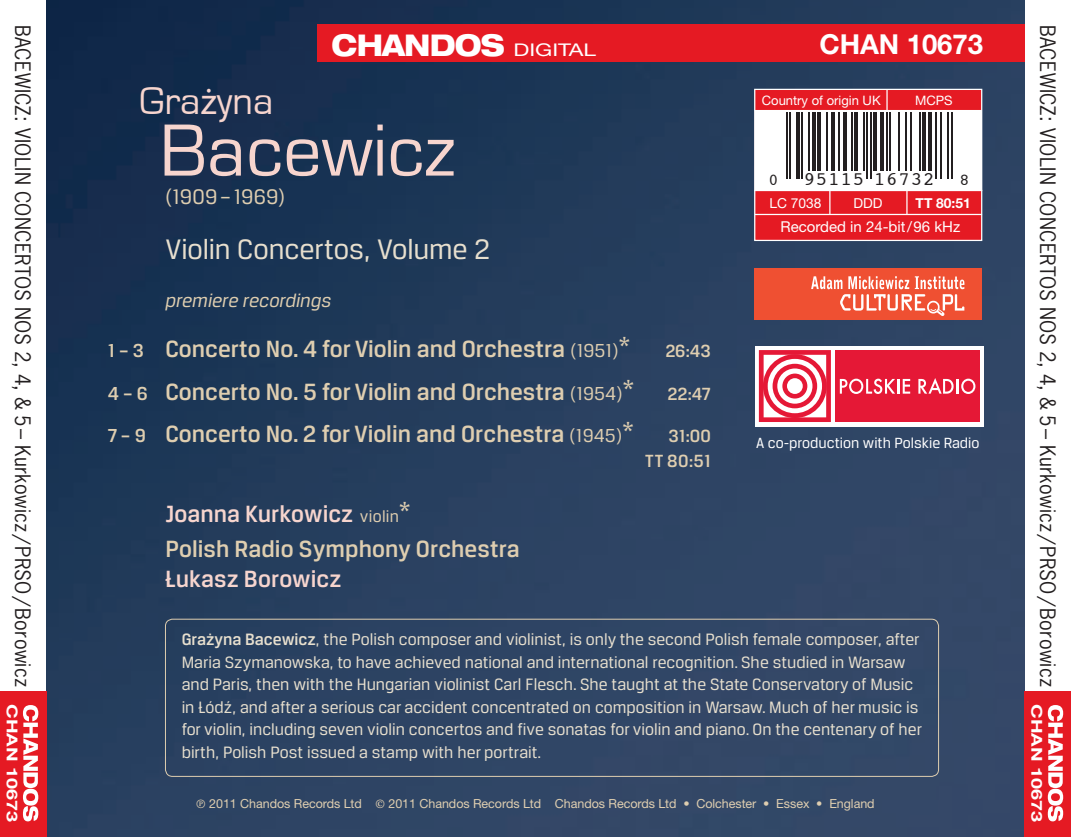
<style>
.page{position:relative;width:1071px;height:837px;background:#fff}
.page>*{position:absolute;margin:0;border:0;box-sizing:border-box;transform-origin:0 0}
.t1{font:76.5px "Eurostile";color:#f7d5ce}
.t2{font:40px "Eurostile";color:#f7d5ce}
.t3{font:30px "Breuer Text";letter-spacing:-.005em;color:#e7dfce}
.t4{font:800 expanded 30px "Helvetica Neue";letter-spacing:-.03em;color:#fff;scale:.89 1}
.t5{font:700 27.5px "Helvetica Neue";letter-spacing:-.005em;color:#fff}
.t6{font:500 25px/35px "Breuer Text";color:#dfceb0}
.t7{font:500 25px "Breuer Text";color:#f7d5ce}
.t8{font:22.5px "Breuer Text";letter-spacing:.01em;color:#dfceb0}
.t9{font:20px "News Gothic Std";letter-spacing:.015em;color:#231f20}
.t10{font:italic 20px "Breuer Text";color:#dfceb0}
.t11{font:19.25px "Courier";letter-spacing:.04em;color:#231f20}
.t12{font:500 18.75px/25px "Breuer Text";color:#dfceb0;text-align:right}
.t13{font:17.5px/22.5px "Breuer Text";color:#e7dfce}
.t14{font:16.5px "Courier";color:#231f20}
.t15{font:15.75px "Breuer Text";color:#fff}
.t16{font:15px "Helvetica Neue";color:#fff}
.t17{font:700 15px "Helvetica Neue";color:#fff;scale:1.31 1}
.t18{font:13.75px "Helvetica Neue";color:#fff}
.t19{font:700 13.75px "Helvetica Neue";color:#fff}
.t20{font:13px "Helvetica Neue";color:#fff}
.t21{font:12.5px "Helvetica Neue";letter-spacing:-.005em;color:#dfceb0}
.s1{font-weight:400;font-stretch:normal;font-size:17.5px}
.s2{font-family:"Myriad Pro";font-size:37.5px}
.s3{font-size:20px}
.s4{font-weight:400;font-size:20px}
.s5{color:#f7d5ce}
.s6{font-weight:400;font-size:17.5px}
.s7{font-weight:500}
</style>
<div class="page">
<img style="left:46px;top:0;width:978px;height:836px">
<div style="left:165px;top:618px;width:773px;height:158px;border:1px solid #dfceb0;border-radius:7px"></div>
<div style="left:0;top:691px;width:46px;height:145px;background:#e51a23"></div>
<div style="left:1024px;top:691px;width:46px;height:145px;background:#e51a23"></div>
<svg style="left:23px;top:705px;width:15px;height:116px"></svg>
<svg style="left:1047px;top:705px;width:15px;height:116px"></svg>
<div style="left:317px;top:25px;width:707px;height:37px;background:#e51a23"></div>
<div style="left:753px;top:89px;width:228px;height:152px;background:#e51a23;border:1px solid #fff"></div>
<hr style="left:754px;top:190px;width:227px;height:1px;background:#fff">
<svg style="left:906px;top:191px;width:1px;height:23px"></svg>
<svg style="left:829px;top:191px;width:1px;height:23px"></svg>
<div style="left:754px;top:111px;width:227px;height:79px;background:#fff"></div>
<svg style="left:787px;top:112px;width:166px;height:67px"></svg>
<hr style="left:785px;top:112px;width:2px;height:67px;background:#231f20">
<hr style="left:789px;top:112px;width:1px;height:67px;background:#231f20">
<hr style="left:796px;top:112px;width:3px;height:67px;background:#231f20">
<hr style="left:801px;top:112px;width:2px;height:67px;background:#231f20">
<hr style="left:808px;top:112px;width:2px;height:58px;background:#231f20">
<svg style="left:811px;top:112px;width:4px;height:58px"></svg>
<hr style="left:817px;top:112px;width:3px;height:58px;background:#231f20">
<hr style="left:825px;top:112px;width:2px;height:58px;background:#231f20">
<hr style="left:831px;top:112px;width:3px;height:58px;background:#231f20">
<hr style="left:838px;top:112px;width:1px;height:58px;background:#231f20">
<hr style="left:843px;top:112px;width:3px;height:58px;background:#231f20">
<hr style="left:850px;top:112px;width:2px;height:58px;background:#231f20">
<svg style="left:853px;top:112px;width:4px;height:58px"></svg>
<hr style="left:862px;top:112px;width:2px;height:58px;background:#231f20">
<hr style="left:866px;top:112px;width:1px;height:67px;background:#231f20">
<hr style="left:869px;top:112px;width:2px;height:67px;background:#231f20">
<hr style="left:873px;top:112px;width:3px;height:58px;background:#231f20">
<hr style="left:880px;top:112px;width:3px;height:58px;background:#231f20">
<hr style="left:885px;top:112px;width:2px;height:58px;background:#231f20">
<hr style="left:889px;top:112px;width:1px;height:58px;background:#231f20">
<hr style="left:897px;top:112px;width:2px;height:58px;background:#231f20">
<hr style="left:904px;top:112px;width:2px;height:58px;background:#231f20">
<hr style="left:910px;top:112px;width:1px;height:58px;background:#231f20">
<hr style="left:918px;top:112px;width:2px;height:58px;background:#231f20">
<hr style="left:922px;top:112px;width:3px;height:58px;background:#231f20">
<svg style="left:927px;top:112px;width:4px;height:58px"></svg>
<hr style="left:934px;top:112px;width:2px;height:67px;background:#231f20">
<hr style="left:939px;top:112px;width:2px;height:67px;background:#231f20">
<hr style="left:946px;top:112px;width:2px;height:67px;background:#231f20">
<hr style="left:950px;top:112px;width:2px;height:67px;background:#231f20">
<hr style="left:754px;top:214px;width:227px;height:1px;background:#fff">
<svg style="left:886px;top:90px;width:1px;height:20px"></svg>
<hr style="left:754px;top:110px;width:227px;height:1px;background:#fff">
<div style="left:754px;top:345px;width:229px;height:81px;background:#fff"></div>
<svg style="left:758px;top:350px;width:72px;height:72px"></svg>
<div style="left:835px;top:350px;width:144px;height:72px;background:#e51836"></div>
<svg style="left:839px;top:378px;width:70px;height:16px"></svg>
<svg style="left:918px;top:378px;width:57px;height:16px"></svg>
<div style="left:754px;top:268px;width:227px;height:52px;background:#ef5032"></div>
<svg style="left:811px;top:276px;width:153px;height:40px"></svg>
<svg style="left:197px;top:798px;width:8px;height:9px"></svg>
<svg style="left:376px;top:798px;width:8px;height:9px"></svg>
<p class="t9" style="left:36px;top:25px;width:663px;rotate:90deg">BACEWICZ: VIOLIN CONCERTOS NOS 2, 4, &amp; 5– Kurkowicz/PRSO/Borowicz</p>
<p class="t9" style="left:1060px;top:25px;width:663px;rotate:90deg">BACEWICZ: VIOLIN CONCERTOS NOS 2, 4, &amp; 5– Kurkowicz/PRSO/Borowicz</p>
<p class="t17" style="left:21px;top:703px;width:91px;rotate:90deg">CHAN 10673</p>
<p class="t17" style="left:1045px;top:703px;width:91px;rotate:90deg">CHAN 10673</p>
<h3 class="t4" style="left:331px;top:26px;width:298px">CHANDOS <span class="s1">DIGITAL</span></h3>
<h3 class="t5" style="left:819px;top:28px;width:165px">CHAN 10673</h3>
<h2 class="t2" style="left:139px;top:79px;width:135px">Gra<span class="s2">ż</span>yna</h2>
<p class="t20" style="left:761px;top:92px;width:120px">Country of origin UK</p>
<p class="t20" style="left:914px;top:92px;width:39px">MCPS</p>
<h1 class="t1" style="left:160px;top:109px;width:297px">Bacewicz</h1>
<p class="t14" style="left:768px;top:167px;width:11px">0</p>
<p class="t11" style="left:803px;top:164px;width:132px">95115 16732</p>
<p class="t14" style="left:959px;top:167px;width:11px">8</p>
<p class="t18" style="left:769px;top:195px;width:53px">LC 7038</p>
<p class="t18" style="left:853px;top:195px;width:31px">DDD</p>
<p class="t19" style="left:915px;top:194px;width:57px">TT 80:51</p>
<p class="t16" style="left:780px;top:218px;width:181px">Recorded in 24-bit/96 kHz</p>
<p class="t8" style="left:165px;top:184px;width:121px">(1909– 1969)</p>
<h3 class="t3" style="left:165px;top:233px;width:326px">Violin Concertos, Volume 2</h3>
<p class="t10" style="left:165px;top:289px;width:167px">premiere recordings</p>
<h3 class="t6" style="left:108px;top:331px;width:524px"><span class="s3">1 – 3</span> Concerto No. 4 for Violin and Orchestra <span class="s4">(1951)</span><sup>*</sup></h3>
<p class="t12" style="left:665px;top:338px;width:47px">26:43</p>
<h3 class="t6" style="left:108px;top:373px;width:528px"><span class="s3">4 – 6</span> Concerto No. 5 for Violin and Orchestra <span class="s4">(1954)</span><sup>*</sup></h3>
<p class="t12" style="left:667px;top:380px;width:45px">22:47</p>
<h3 class="t6" style="left:108px;top:416px;width:527px"><span class="s3">7 – 9</span> Concerto No. 2 for Violin and Orchestra <span class="s4">(1945)</span><sup>*</sup></h3>
<p class="t12" style="left:645px;top:423px;width:67px">31:00<br>TT 80:51</p>
<h3 class="t6" style="left:165px;top:496px;width:356px"><span class="s5">Joanna Kurkowicz</span> <span class="s6">violin</span><sup>*<br></sup>Polish Radio Symphony Orchestra</h3>
<h3 class="t7" style="left:165px;top:565px;width:177px">Łukasz Borowicz</h3>
<p class="t15" style="left:756px;top:434px;width:225px">A co-production with Polskie Radio</p>
<p class="t13" style="left:182px;top:628px;width:741px"><span class="s7">Grażyna Bacewicz</span>, the Polish composer and violinist, is only the second Polish female composer, after Maria Szymanowska, to have achieved national and international recognition. She studied in Warsaw and Paris, then with the Hungarian violinist Carl Flesch. She taught at the State Conservatory of Music in Łódź, and after a serious car accident concentrated on composition in Warsaw. Much of her music is for violin, including seven violin concertos and five sonatas for violin and piano. On the centenary of her birth, Polish Post issued a stamp with her portrait.</p>
<p class="t21" style="left:209px;top:795px;width:154px">2011 Chandos Records Ltd</p>
<p class="t21" style="left:388px;top:795px;width:487px">2011 Chandos Records Ltd Chandos Records Ltd • Colchester • Essex • England</p>
</div>
